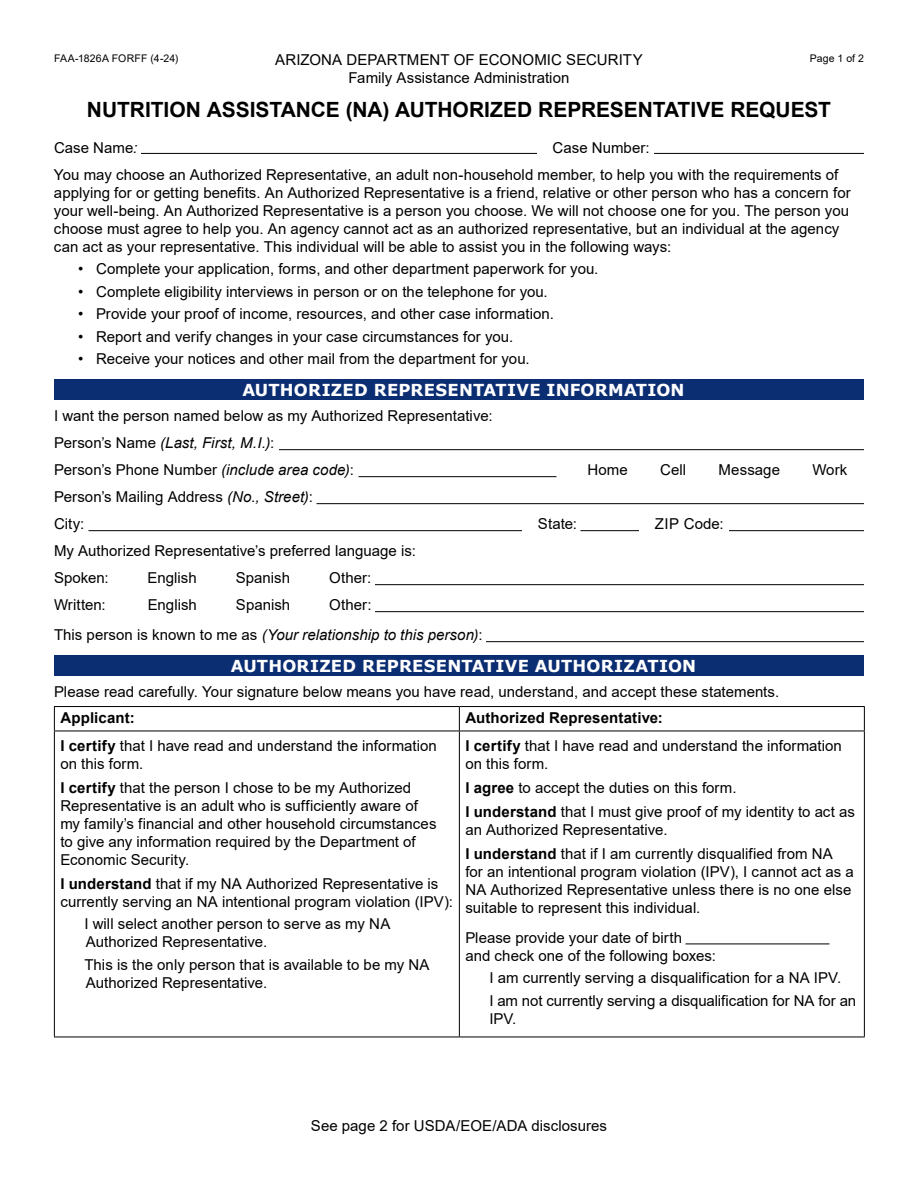
<style>
.page{position:relative;width:918px;height:1188px;background:#fff}
.page>*{position:absolute;margin:0;border:0;box-sizing:border-box;transform-origin:0 0}
.t1{font:700 21px "Arial";color:#000}
.t2{font:700 16.5px "Verdana";letter-spacing:.01em;color:#fff}
.t3{font:15px/18px "Arial";letter-spacing:.005em;color:#000}
.t4{font:700 15px "Arial";letter-spacing:.01em;color:#000}
.t5{font:10.5px "Arial";letter-spacing:.015em;color:#000}
.s1{font-style:italic}
.s2{font-weight:700}
</style>
<div class="page">
<div style="left:54px;top:379px;width:810px;height:21px;background:#0b2d72"></div>
<div style="left:54px;top:655px;width:810px;height:21px;background:#0b2d72"></div>
<hr style="left:54px;top:706px;width:405px;height:1px;background:#000">
<svg style="left:54px;top:707px;width:1px;height:24px"></svg>
<hr style="left:459px;top:706px;width:406px;height:1px;background:#000">
<svg style="left:459px;top:707px;width:1px;height:24px"></svg>
<svg style="left:864px;top:707px;width:1px;height:24px"></svg>
<hr style="left:54px;top:731px;width:405px;height:1px;background:#000">
<hr style="left:54px;top:731px;width:1px;height:306px;background:#000">
<hr style="left:459px;top:731px;width:406px;height:1px;background:#000">
<hr style="left:459px;top:731px;width:1px;height:306px;background:#000">
<hr style="left:864px;top:731px;width:1px;height:306px;background:#000">
<hr style="left:54px;top:1037px;width:405px;height:1px;background:#000">
<hr style="left:459px;top:1037px;width:406px;height:1px;background:#000">
<hr style="left:141px;top:153px;width:396px;height:1px;background:#000">
<hr style="left:654px;top:153px;width:210px;height:1px;background:#000">
<hr style="left:279px;top:449px;width:585px;height:1px;background:#000">
<hr style="left:358px;top:476px;width:198px;height:1px;background:#000">
<hr style="left:316px;top:503px;width:548px;height:1px;background:#000">
<hr style="left:88px;top:530px;width:434px;height:1px;background:#000">
<hr style="left:580px;top:530px;width:59px;height:1px;background:#000">
<hr style="left:729px;top:530px;width:135px;height:1px;background:#000">
<hr style="left:375px;top:584px;width:489px;height:1px;background:#000">
<hr style="left:375px;top:611px;width:489px;height:1px;background:#000">
<hr style="left:486px;top:641px;width:378px;height:1px;background:#000">
<hr style="left:686px;top:944px;width:144px;height:1px;background:#000">
<p class="t5" style="left:54px;top:51px;width:126px">FAA-1826A FORFF (4-24)</p>
<p class="t3" style="left:275px;top:51px;width:369px">ARIZONA DEPARTMENT OF ECONOMIC SECURITY</p>
<p class="t5" style="left:810px;top:51px;width:56px">Page 1 of 2</p>
<p class="t3" style="left:349px;top:69px;width:222px">Family Assistance Administration</p>
<h1 class="t1" style="left:87px;top:94px;width:746px">NUTRITION ASSISTANCE (NA) AUTHORIZED REPRESENTATIVE REQUEST</h1>
<p class="t3" style="left:54px;top:138px;width:85px">Case Name<span class="s1">:</span></p>
<p class="t3" style="left:54px;top:134px;width:786px;line-height:27px;text-indent:499px">Case Number:<br>You may choose an Authorized Representative, an adult non-household member, to help you with the requirements of</p>
<p class="t3" style="left:54px;top:183px;width:798px">applying for or getting benefits. An Authorized Representative is a friend, relative or other person who has a concern for your well-being. An Authorized Representative is a person you choose. We will not choose one for you. The person you choose must agree to help you. An agency cannot act as an authorized representative, but an individual at the agency can act as your representative. This individual will be able to assist you in the following ways:</p>
<p class="t3" style="left:78px;top:260px;width:522px">• Complete your application, forms, and other department paperwork for you.</p>
<p class="t3" style="left:78px;top:282px;width:471px">• Complete eligibility interviews in person or on the telephone for you.</p>
<p class="t3" style="left:78px;top:305px;width:477px">• Provide your proof of income, resources, and other case information.</p>
<p class="t3" style="left:78px;top:327px;width:437px">• Report and verify changes in your case circumstances for you.</p>
<p class="t3" style="left:78px;top:350px;width:453px">• Receive your notices and other mail from the department for you.</p>
<p class="t2" style="left:242px;top:378px;width:444px">AUTHORIZED REPRESENTATIVE INFORMATION</p>
<p class="t3" style="left:54px;top:402px;width:440px;line-height:27px">I want the person named below as my Authorized Representative:<br>Person’s Name <span class="s1">(Last, First, M.I.)</span>:<br>Person’s Phone Number <span class="s1">(include area code)</span>:</p>
<p class="t3" style="left:588px;top:461px;width:42px">Home</p>
<p class="t3" style="left:660px;top:461px;width:28px">Cell</p>
<p class="t3" style="left:719px;top:461px;width:63px">Message</p>
<p class="t3" style="left:812px;top:461px;width:37px">Work</p>
<p class="t3" style="left:54px;top:483px;width:260px;line-height:27px">Person’s Mailing Address <span class="s1">(No., Street)</span>:<br>City:</p>
<p class="t3" style="left:54px;top:537px;width:363px;line-height:27px">My Authorized Representative’s preferred language is:<br>Spoken:</p>
<p class="t3" style="left:148px;top:569px;width:51px">English</p>
<p class="t3" style="left:236px;top:569px;width:56px">Spanish</p>
<p class="t3" style="left:329px;top:569px;width:44px">Other:</p>
<p class="t3" style="left:538px;top:515px;width:40px">State:</p>
<p class="t3" style="left:655px;top:515px;width:70px">ZIP Code:</p>
<p class="t3" style="left:54px;top:590px;width:430px;line-height:30px;text-indent:275px">Other:<br>This person is known to me as <span class="s1">(Your relationship to this person)</span>:</p>
<p class="t2" style="left:231px;top:654px;width:467px">AUTHORIZED REPRESENTATIVE AUTHORIZATION</p>
<p class="t3" style="left:54px;top:683px;width:727px">Please read carefully. Your signature below means you have read, understand, and accept these statements.</p>
<p class="t4" style="left:60px;top:708px;width:76px">Applicant:</p>
<p class="t4" style="left:465px;top:708px;width:199px">Authorized Representative:</p>
<p class="t3" style="left:60px;top:737px;width:378px"><span class="s2">I certify</span> that I have read and understand the information on this form.</p>
<p class="t3" style="left:60px;top:779px;width:378px"><span class="s2">I certify</span> that the person I chose to be my Authorized Representative is an adult who is sufficiently aware of my family’s financial and other household circumstances to give any information required by the Department of Economic Security.</p>
<p class="t3" style="left:60px;top:875px;width:394px"><span class="s2">I understand</span> that if my NA Authorized Representative is currently serving an NA intentional program violation (IPV):</p>
<p class="t3" style="left:84px;top:915px;width:307px">I will select another person to serve as my NA<br>Authorized Representative.</p>
<p class="t3" style="left:84px;top:956px;width:347px">This is the only person that is available to be my NA<br>Authorized Representative.</p>
<p class="t3" style="left:54px;top:596px;width:53px">Written:</p>
<p class="t3" style="left:148px;top:596px;width:51px">English</p>
<p class="t3" style="left:236px;top:596px;width:56px">Spanish</p>
<p class="t3" style="left:465px;top:737px;width:378px"><span class="s2">I certify</span> that I have read and understand the information on this form.</p>
<p class="t3" style="left:465px;top:776px;width:391px;line-height:24px"><span class="s2">I agree</span> to accept the duties on this form.<br><span class="s2">I understand</span> that I must give proof of my identity to act as</p>
<p class="t3" style="left:465px;top:818px;width:369px;line-height:24px">an Authorized Representative.<br><span class="s2">I understand</span> that if I am currently disqualified from NA</p>
<p class="t3" style="left:465px;top:863px;width:390px">for an intentional program violation (IPV), I cannot act as a<br>NA Authorized Representative unless there is no one else suitable to represent this individual.</p>
<p class="t3" style="left:465px;top:929px;width:252px">Please provide your date of birth<br>and check one of the following boxes:</p>
<p class="t3" style="left:489px;top:967px;width:368px;line-height:22.5px">I am currently serving a disqualification for a NA IPV.<br>I am not currently serving a disqualification for NA for an</p>
<p class="t3" style="left:489px;top:1010px;width:28px">IPV.</p>
<p class="t3" style="left:311px;top:1116px;width:298px">See page 2 for USDA/EOE/ADA disclosures</p>
</div>
